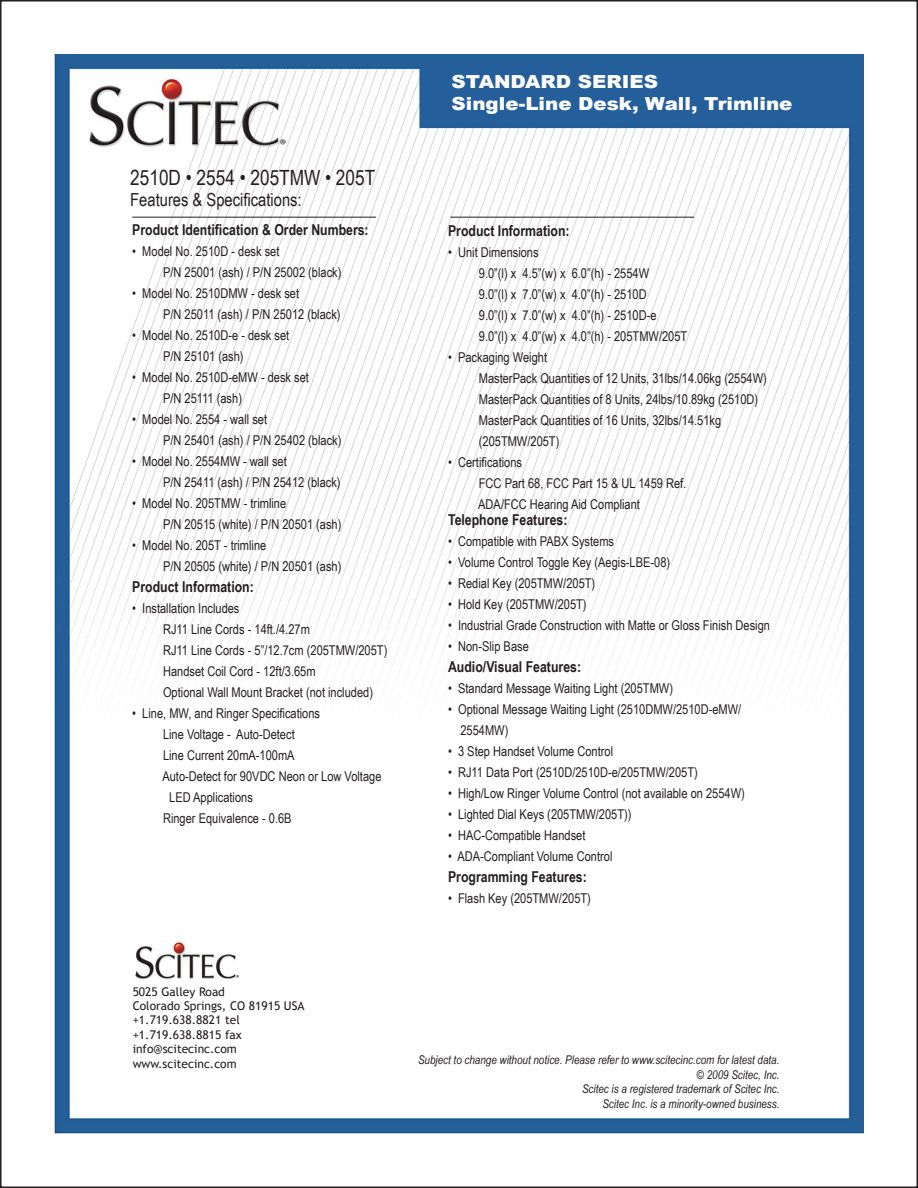
<style>
.page{position:relative;width:918px;height:1188px;background:#fff}
.page>*{position:absolute;margin:0;border:0;box-sizing:border-box;transform-origin:0 0}
.t1{font:21px "Arial Narrow";color:#231f20}
.t2{font:900 18px "Arial";color:#fff;scale:1.1 1}
.t3{font:18px "Arial Narrow";color:#231f20}
.t4{font:700 15px "Arial Narrow";color:#231f20}
.t5{font:13.5px "Arial Narrow";color:#231f20}
.t6{font:italic 12px "Arial Narrow";color:#231f20}
.t7{font:12px "Trebuchet MS";color:#231f20}
</style>
<div class="page">
<img style="left:54px;top:54px;width:810px;height:1080px">
<svg style="left:445px;top:522px;width:228px;height:58px"></svg>
<svg style="left:445px;top:600px;width:327px;height:61px"></svg>
<svg style="left:445px;top:678px;width:300px;height:77px"></svg>
<hr style="left:132px;top:217px;width:244px;height:1px;background:#231f20">
<img style="left:132px;top:941px;width:109px;height:43px">
<hr style="left:450px;top:217px;width:244px;height:1px;background:#231f20">
<p class="t1" style="left:130px;top:162px;width:246px">2510D • 2554 • 205TMW • 205T</p>
<p class="t3" style="left:130px;top:187px;width:173px">Features &amp; Specifications:</p>
<p class="t4" style="left:132px;top:218px;width:238px">Product Identification &amp; Order Numbers:</p>
<p class="t5" style="left:132px;top:241px;width:149px">• Model No. 2510D - desk set</p>
<p class="t5" style="left:163px;top:262px;width:180px">P/N 25001 (ash) / P/N 25002 (black)</p>
<p class="t5" style="left:132px;top:283px;width:168px">• Model No. 2510DMW - desk set</p>
<p class="t5" style="left:163px;top:304px;width:179px">P/N 25011 (ash) / P/N 25012 (black)</p>
<p class="t5" style="left:132px;top:325px;width:159px">• Model No. 2510D-e - desk set</p>
<p class="t5" style="left:163px;top:346px;width:82px">P/N 25101 (ash)</p>
<p class="t5" style="left:132px;top:367px;width:178px">• Model No. 2510D-eMW - desk set</p>
<p class="t5" style="left:163px;top:388px;width:80px">P/N 25111 (ash)</p>
<p class="t5" style="left:132px;top:409px;width:136px">• Model No. 2554 - wall set</p>
<p class="t5" style="left:163px;top:430px;width:180px">P/N 25401 (ash) / P/N 25402 (black)</p>
<p class="t5" style="left:132px;top:451px;width:156px">• Model No. 2554MW - wall set</p>
<p class="t5" style="left:163px;top:472px;width:179px">P/N 25411 (ash) / P/N 25412 (black)</p>
<p class="t5" style="left:132px;top:493px;width:155px">• Model No. 205TMW - trimline</p>
<p class="t5" style="left:163px;top:514px;width:180px">P/N 20515 (white) / P/N 20501 (ash)</p>
<p class="t5" style="left:132px;top:535px;width:136px">• Model No. 205T - trimline</p>
<p class="t5" style="left:163px;top:556px;width:180px">P/N 20505 (white) / P/N 20501 (ash)</p>
<p class="t4" style="left:132px;top:575px;width:123px">Product Information:</p>
<p class="t5" style="left:132px;top:598px;width:109px">• Installation Includes</p>
<p class="t5" style="left:163px;top:619px;width:148px">RJ11 Line Cords - 14ft./4.27m</p>
<p class="t5" style="left:163px;top:640px;width:226px">RJ11 Line Cords - 5”/12.7cm (205TMW/205T)</p>
<p class="t5" style="left:163px;top:661px;width:154px">Handset Coil Cord - 12ft/3.65m</p>
<p class="t5" style="left:163px;top:682px;width:212px">Optional Wall Mount Bracket (not included)</p>
<p class="t5" style="left:132px;top:703px;width:189px">• Line, MW, and Ringer Specifications</p>
<p class="t5" style="left:163px;top:724px;width:133px">Line Voltage - Auto-Detect</p>
<p class="t5" style="left:163px;top:745px;width:133px">Line Current 20mA-100mA</p>
<p class="t5" style="left:162px;top:766px;width:221px">Auto-Detect for 90VDC Neon or Low Voltage</p>
<p class="t5" style="left:169px;top:787px;width:85px">LED Applications</p>
<p class="t5" style="left:163px;top:808px;width:130px">Ringer Equivalence - 0.6B</p>
<p class="t2" style="left:451px;top:69px;width:189px">STANDARD SERIES</p>
<p class="t2" style="left:451px;top:91px;width:312px">Single-Line Desk, Wall, Trimline</p>
<p class="t4" style="left:448px;top:219px;width:123px">Product Information:</p>
<p class="t5" style="left:448px;top:242px;width:92px">• Unit Dimensions</p>
<p class="t5" style="left:479px;top:263px;width:172px">9.0”(l) x 4.5”(w) x 6.0”(h) - 2554W</p>
<p class="t5" style="left:479px;top:284px;width:169px">9.0”(l) x 7.0”(w) x 4.0”(h) - 2510D</p>
<p class="t5" style="left:479px;top:305px;width:179px">9.0”(l) x 7.0”(w) x 4.0”(h) - 2510D-e</p>
<p class="t5" style="left:479px;top:326px;width:210px">9.0”(l) x 4.0”(w) x 4.0”(h) - 205TMW/205T</p>
<p class="t5" style="left:448px;top:347px;width:101px">• Packaging Weight</p>
<p class="t5" style="left:479px;top:368px;width:289px">MasterPack Quantities of 12 Units, 31lbs/14.06kg (2554W)</p>
<p class="t5" style="left:479px;top:389px;width:281px">MasterPack Quantities of 8 Units, 24lbs/10.89kg (2510D)</p>
<p class="t5" style="left:479px;top:410px;width:244px">MasterPack Quantities of 16 Units, 32lbs/14.51kg</p>
<p class="t5" style="left:479px;top:431px;width:82px">(205TMW/205T)</p>
<p class="t5" style="left:448px;top:452px;width:76px">• Certifications</p>
<p class="t5" style="left:479px;top:473px;width:209px">FCC Part 68, FCC Part 15 &amp; UL 1459 Ref.</p>
<p class="t5" style="left:478px;top:494px;width:163px">ADA/FCC Hearing Aid Compliant</p>
<p class="t4" style="left:448px;top:509px;width:121px">Telephone Features:</p>
<p class="t5" style="left:448px;top:532px;width:168px">• Compatible with PABX Systems</p>
<p class="t5" style="left:448px;top:553px;width:224px">• Volume Control Toggle Key (Aegis-LBE-08)</p>
<p class="t5" style="left:448px;top:574px;width:149px">• Redial Key (205TMW/205T)</p>
<p class="t5" style="left:448px;top:595px;width:140px">• Hold Key (205TMW/205T)</p>
<p class="t5" style="left:448px;top:616px;width:323px">• Industrial Grade Construction with Matte or Gloss Finish Design</p>
<p class="t5" style="left:448px;top:637px;width:82px">• Non-Slip Base</p>
<p class="t4" style="left:448px;top:656px;width:135px">Audio/Visual Features:</p>
<p class="t5" style="left:448px;top:679px;width:226px">• Standard Message Waiting Light (205TMW)</p>
<p class="t5" style="left:448px;top:700px;width:295px">• Optional Message Waiting Light (2510DMW/2510D-eMW/</p>
<p class="t5" style="left:460px;top:721px;width:49px">2554MW)</p>
<p class="t5" style="left:448px;top:742px;width:167px">• 3 Step Handset Volume Control</p>
<p class="t5" style="left:448px;top:763px;width:251px">• RJ11 Data Port (2510D/2510D-e/205TMW/205T)</p>
<p class="t5" style="left:448px;top:784px;width:298px">• High/Low Ringer Volume Control (not available on 2554W)</p>
<p class="t5" style="left:448px;top:805px;width:185px">• Lighted Dial Keys (205TMW/205T))</p>
<p class="t5" style="left:448px;top:826px;width:139px">• HAC-Compatible Handset</p>
<p class="t5" style="left:448px;top:847px;width:166px">• ADA-Compliant Volume Control</p>
<p class="t4" style="left:448px;top:866px;width:140px">Programming Features:</p>
<p class="t5" style="left:448px;top:889px;width:144px">• Flash Key (205TMW/205T)</p>
<p class="t7" style="left:133px;top:984px;width:94px">5025 Galley Road</p>
<p class="t7" style="left:133px;top:999px;width:173px">Colorado Springs, CO 81915 USA</p>
<p class="t7" style="left:133px;top:1013px;width:109px">+1.719.638.8821 tel</p>
<p class="t7" style="left:133px;top:1027px;width:111px">+1.719.638.8815 fax</p>
<p class="t7" style="left:133px;top:1042px;width:106px">info@scitecinc.com</p>
<p class="t7" style="left:133px;top:1056px;width:106px">www.scitecinc.com</p>
<p class="t6" style="left:418px;top:1052px;width:363px">Subject to change without notice. Please refer to www.scitecinc.com for latest data.</p>
<p class="t6" style="left:697px;top:1066px;width:84px">© 2009 Scitec, Inc.</p>
<p class="t6" style="left:582px;top:1081px;width:199px">Scitec is a registered trademark of Scitec Inc.</p>
<p class="t6" style="left:602px;top:1095px;width:179px">Scitec Inc. is a minority-owned business.</p>
</div>
